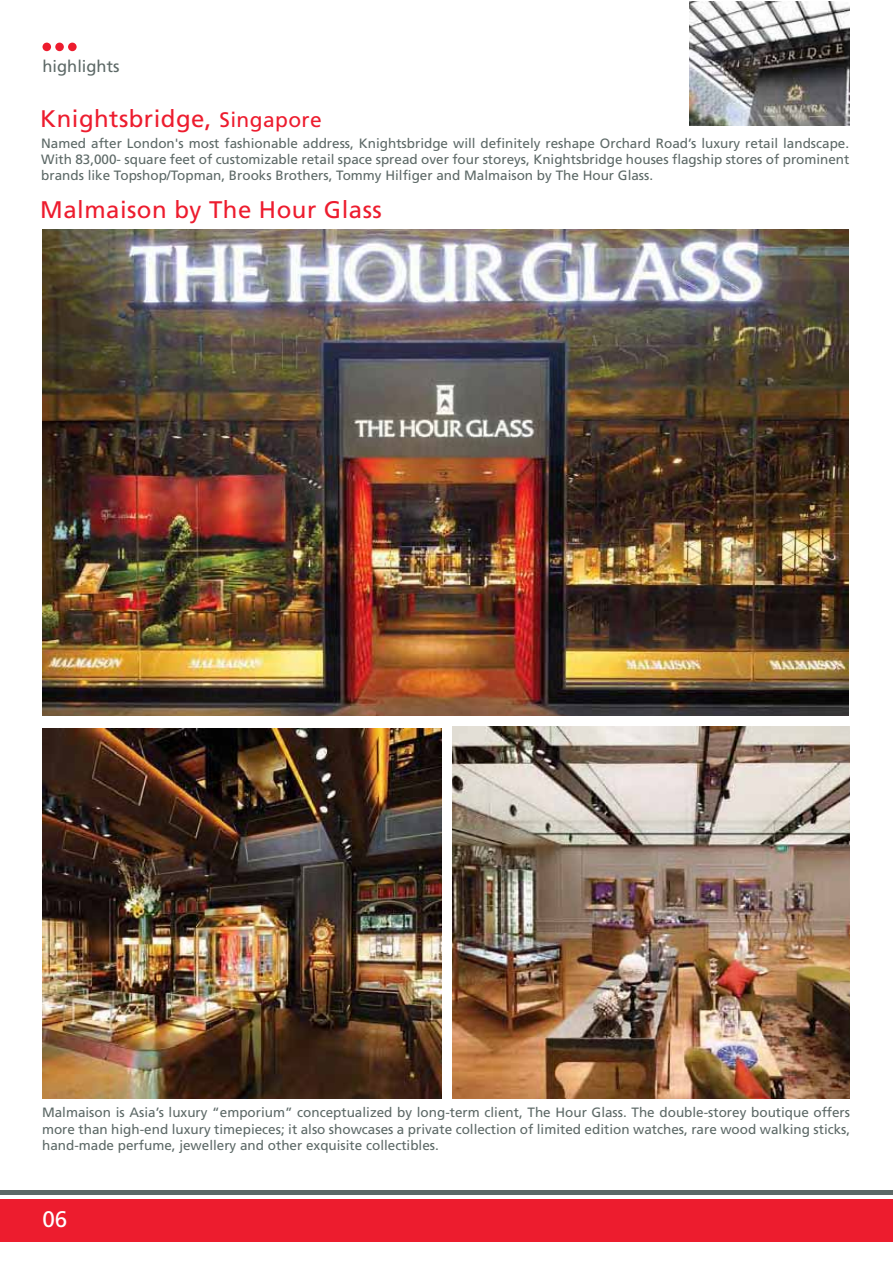
<style>
.page{position:relative;width:893px;height:1263px;background:#fff}
.page>*{position:absolute;margin:0;border:0;box-sizing:border-box;transform-origin:0 0}
.t1{font:24px "Frutiger";letter-spacing:.02em;color:#ed1c2e}
.t2{font:24px "Frutiger CE";letter-spacing:.02em;color:#ed1c2e}
.t3{font:22.5px "Frutiger";color:#fff}
.t4{font:16.5px "Frutiger";color:#5d6967}
.t5{font:13.5px/16.2px "Frutiger";color:#5d6967;text-align:justify}
.s1{font-size:21px}
</style>
<div class="page">
<div style="left:0;top:1199px;width:893px;height:42px;background:#ed1c2e"></div>
<div style="left:0;top:1190px;width:893px;height:5px;background:#5d6967"></div>
<div style="left:43px;top:43px;width:8px;height:8px;background:#ed1c2e;border-radius:50%"></div>
<div style="left:55px;top:43px;width:9px;height:8px;background:#ed1c2e;border-radius:50%"></div>
<div style="left:68px;top:43px;width:9px;height:8px;background:#ed1c2e;border-radius:50%"></div>
<img style="left:42px;top:229px;width:807px;height:486px">
<img style="left:42px;top:729px;width:400px;height:369px">
<img style="left:452px;top:727px;width:398px;height:371px">
<img style="left:690px;top:1px;width:159px;height:124px">
<p class="t4" style="left:43px;top:60px;width:78px">highlights</p>
<h1 class="t1" style="left:40px;top:109px;width:283px">Knightsbridge, <span class="s1">Singapore</span></h1>
<p class="t5" style="left:41px;top:136px;width:810px">Named after London's most fashionable address, Knightsbridge will definitely reshape Orchard Road’s luxury retail landscape.<br>With 83,000- square feet of customizable retail space spread over four storeys, Knightsbridge houses flagship stores of prominent brands like Topshop/Topman, Brooks Brothers, Tommy Hilfiger and Malmaison by The Hour Glass.</p>
<h1 class="t2" style="left:40px;top:200px;width:343px">Malmaison by The Hour Glass</h1>
<p class="t5" style="left:42px;top:1106px;width:810px">Malmaison is Asia’s luxury “emporium” conceptualized by long-term client, The Hour Glass. The double-storey boutique offers more than high-end luxury timepieces; it also showcases a private collection of limited edition watches, rare wood walking sticks, hand-made perfume, jewellery and other exquisite collectibles.</p>
<h2 class="t3" style="left:42px;top:1210px;width:27px">06</h2>
</div>
